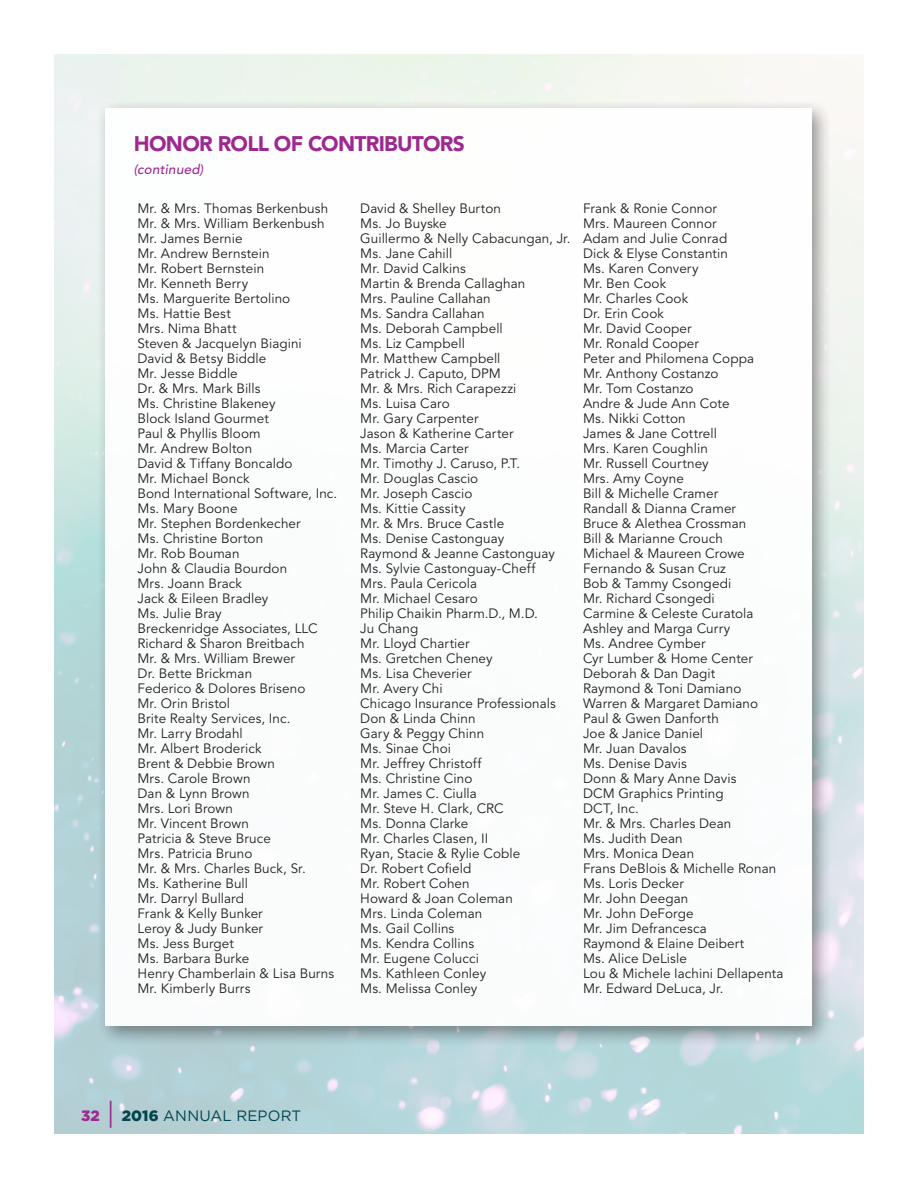
<style>
.page{position:relative;width:918px;height:1188px;background:#fff}
.page>*{position:absolute;margin:0;border:0;box-sizing:border-box;transform-origin:0 0}
.t1{font:900 21px "Avenir LT Std";letter-spacing:-.035em;color:#9d2990}
.t2{font:15px "Gotham";letter-spacing:.015em;color:#00454f}
.t3{font:13.5px/15px "Avenir LT Std";letter-spacing:.005em;color:#231f20}
.t4{font:italic 500 13.5px "Avenir LT Std";letter-spacing:.015em;color:#9d2990}
.s1{font-weight:900;color:#9d2990}
.s2{font-family:"Avenir LT Std";font-size:27px;color:#9d2990}
.s3{font-weight:900}
</style>
<div class="page">
<img style="left:54px;top:54px;width:810px;height:1080px">
<div style="left:96px;top:99px;width:737px;height:948px;background:#231f20;opacity:.5"></div>
<div style="left:105px;top:108px;width:707px;height:918px;background:#fff"></div>
<h1 class="t1" style="left:134px;top:131px;width:333px">HONOR ROLL OF CONTRIBUTORS</h1>
<p class="t4" style="left:134px;top:162px;width:71px">(continued)</p>
<p class="t3" style="left:138px;top:201px;width:201px">Mr. &amp; Mrs. Thomas Berkenbush<br>Mr. &amp; Mrs. William Berkenbush<br>Mr. James Bernie<br>Mr. Andrew Bernstein<br>Mr. Robert Bernstein<br>Mr. Kenneth Berry<br>Ms. Marguerite Bertolino<br>Ms. Hattie Best<br>Mrs. Nima Bhatt<br>Steven &amp; Jacquelyn Biagini<br>David &amp; Betsy Biddle<br>Mr. Jesse Biddle<br>Dr. &amp; Mrs. Mark Bills<br>Ms. Christine Blakeney<br>Block Island Gourmet<br>Paul &amp; Phyllis Bloom<br>Mr. Andrew Bolton<br>David &amp; Tiffany Boncaldo<br>Mr. Michael Bonck<br>Bond International Software, Inc.<br>Ms. Mary Boone<br>Mr. Stephen Bordenkecher<br>Ms. Christine Borton<br>Mr. Rob Bouman<br>John &amp; Claudia Bourdon<br>Mrs. Joann Brack<br>Jack &amp; Eileen Bradley<br>Ms. Julie Bray<br>Breckenridge Associates, LLC<br>Richard &amp; Sharon Breitbach<br>Mr. &amp; Mrs. William Brewer<br>Dr. Bette Brickman<br>Federico &amp; Dolores Briseno<br>Mr. Orin Bristol<br>Brite Realty Services, Inc.<br>Mr. Larry Brodahl<br>Mr. Albert Broderick<br>Brent &amp; Debbie Brown<br>Mrs. Carole Brown<br>Dan &amp; Lynn Brown<br>Mrs. Lori Brown<br>Mr. Vincent Brown<br>Patricia &amp; Steve Bruce<br>Mrs. Patricia Bruno<br>Mr. &amp; Mrs. Charles Buck, Sr.<br>Ms. Katherine Bull<br>Mr. Darryl Bullard<br>Frank &amp; Kelly Bunker<br>Leroy &amp; Judy Bunker<br>Ms. Jess Burget<br>Ms. Barbara Burke<br>Henry Chamberlain &amp; Lisa Burns<br>Mr. Kimberly Burrs</p>
<p class="t3" style="left:360px;top:201px;width:212px">David &amp; Shelley Burton<br>Ms. Jo Buyske<br>Guillermo &amp; Nelly Cabacungan, Jr.<br>Ms. Jane Cahill<br>Mr. David Calkins<br>Martin &amp; Brenda Callaghan<br>Mrs. Pauline Callahan<br>Ms. Sandra Callahan<br>Ms. Deborah Campbell<br>Ms. Liz Campbell<br>Mr. Matthew Campbell<br>Patrick J. Caputo, DPM<br>Mr. &amp; Mrs. Rich Carapezzi<br>Ms. Luisa Caro<br>Mr. Gary Carpenter<br>Jason &amp; Katherine Carter<br>Ms. Marcia Carter<br>Mr. Timothy J. Caruso, P.T.<br>Mr. Douglas Cascio<br>Mr. Joseph Cascio<br>Ms. Kittie Cassity<br>Mr. &amp; Mrs. Bruce Castle<br>Ms. Denise Castonguay<br>Raymond &amp; Jeanne Castonguay<br>Ms. Sylvie Castonguay-Cheff<br>Mrs. Paula Cericola<br>Mr. Michael Cesaro<br>Philip Chaikin Pharm.D., M.D.<br>Ju Chang<br>Mr. Lloyd Chartier<br>Ms. Gretchen Cheney<br>Ms. Lisa Cheverier<br>Mr. Avery Chi<br>Chicago Insurance Professionals<br>Don &amp; Linda Chinn<br>Gary &amp; Peggy Chinn<br>Ms. Sinae Choi<br>Mr. Jeffrey Christoff<br>Ms. Christine Cino<br>Mr. James C. Ciulla<br>Mr. Steve H. Clark, CRC<br>Ms. Donna Clarke<br>Mr. Charles Clasen, II<br>Ryan, Stacie &amp; Rylie Coble<br>Dr. Robert Cofield<br>Mr. Robert Cohen<br>Howard &amp; Joan Coleman<br>Mrs. Linda Coleman<br>Ms. Gail Collins<br>Ms. Kendra Collins<br>Mr. Eugene Colucci<br>Ms. Kathleen Conley<br>Ms. Melissa Conley</p>
<p class="t3" style="left:583px;top:201px;width:202px">Frank &amp; Ronie Connor<br>Mrs. Maureen Connor<br>Adam and Julie Conrad<br>Dick &amp; Elyse Constantin<br>Ms. Karen Convery<br>Mr. Ben Cook<br>Mr. Charles Cook<br>Dr. Erin Cook<br>Mr. David Cooper<br>Mr. Ronald Cooper<br>Peter and Philomena Coppa<br>Mr. Anthony Costanzo<br>Mr. Tom Costanzo<br>Andre &amp; Jude Ann Cote<br>Ms. Nikki Cotton<br>James &amp; Jane Cottrell<br>Mrs. Karen Coughlin<br>Mr. Russell Courtney<br>Mrs. Amy Coyne<br>Bill &amp; Michelle Cramer<br>Randall &amp; Dianna Cramer<br>Bruce &amp; Alethea Crossman<br>Bill &amp; Marianne Crouch<br>Michael &amp; Maureen Crowe<br>Fernando &amp; Susan Cruz<br>Bob &amp; Tammy Csongedi<br>Mr. Richard Csongedi<br>Carmine &amp; Celeste Curatola<br>Ashley and Marga Curry<br>Ms. Andree Cymber<br>Cyr Lumber &amp; Home Center<br>Deborah &amp; Dan Dagit<br>Raymond &amp; Toni Damiano<br>Warren &amp; Margaret Damiano<br>Paul &amp; Gwen Danforth<br>Joe &amp; Janice Daniel<br>Mr. Juan Davalos<br>Ms. Denise Davis<br>Donn &amp; Mary Anne Davis<br>DCM Graphics Printing<br>DCT, Inc.<br>Mr. &amp; Mrs. Charles Dean<br>Ms. Judith Dean<br>Mrs. Monica Dean<br>Frans DeBlois &amp; Michelle Ronan<br>Ms. Loris Decker<br>Mr. John Deegan<br>Mr. John DeForge<br>Mr. Jim Defrancesca<br>Raymond &amp; Elaine Deibert<br>Ms. Alice DeLisle<br>Lou &amp; Michele Iachini Dellapenta<br>Mr. Edward DeLuca, Jr.</p>
<p class="t2" style="left:81px;top:1106px;width:222px"><span class="s1">32</span> <span class="s2">|</span> <span class="s3">2016</span> ANNUAL REPORT</p>
</div>
